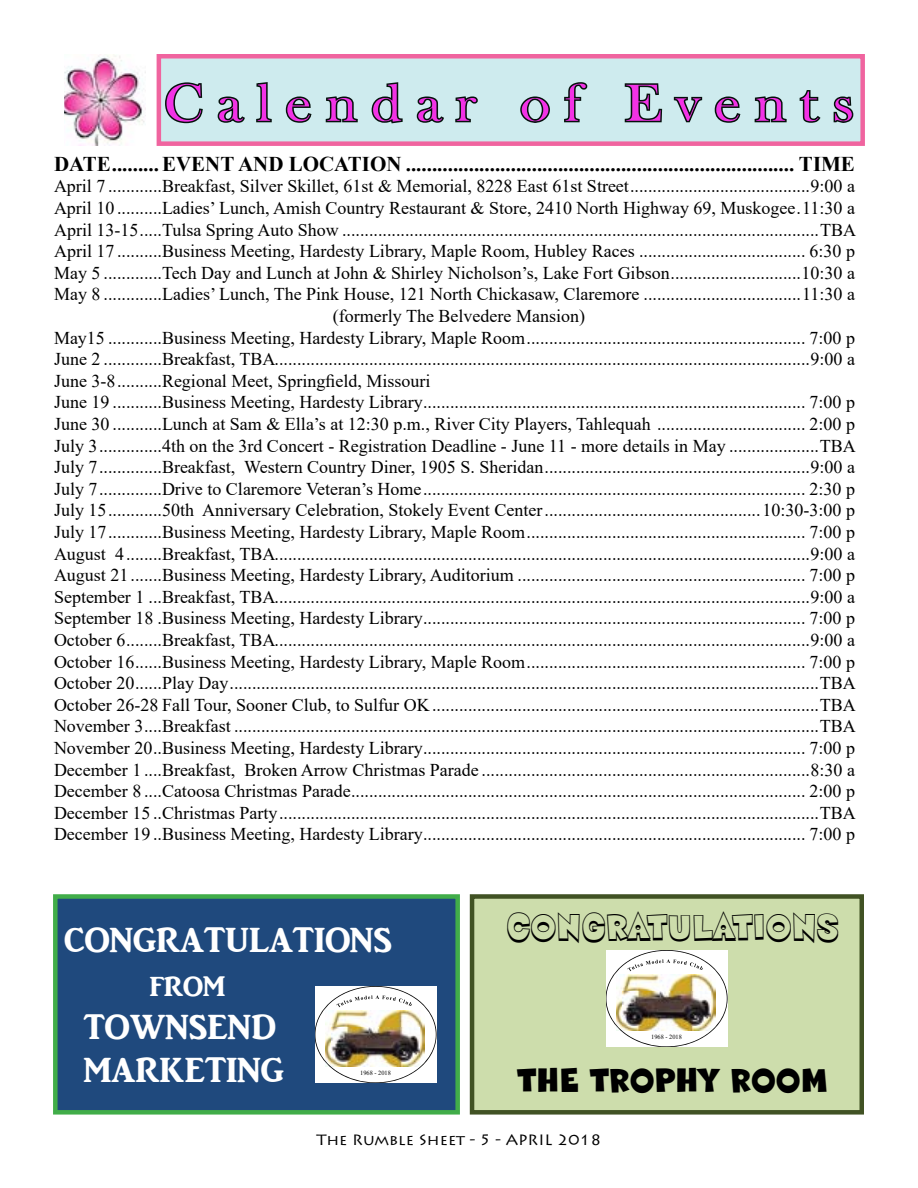
<style>
.page{position:relative;width:918px;height:1188px;background:#fff}
.page>*{position:absolute;margin:0;border:0;box-sizing:border-box;transform-origin:0 0}
.t1{font:54px "Bask Old Face";color:#f232e5;scale:1.08 1}
.t2{font:36px "ARJULIAN";color:#fff}
.t3{font:36px "Sneakerhead BTN Shadow";color:#000}
.t4{font:36px "Sneakerhead BTN";color:#000}
.t5{font:700 21px "Times New Roman";color:#000}
.t6{font:18px "Times New Roman";color:#000}
.t7{font:15px "Lithos Pro";color:#000;scale:1.04 1}
.t8{font:6.3px "Times New Roman";color:#000}
</style>
<div class="page">
<div style="left:157px;top:54px;width:708px;height:92px;background:#ceebee;border:4px solid #f0649f"></div>
<svg style="left:165px;top:82px;width:38px;height:42px"></svg>
<svg style="left:217px;top:96px;width:28px;height:27px"></svg>
<svg style="left:256px;top:82px;width:16px;height:41px"></svg>
<svg style="left:285px;top:96px;width:27px;height:27px"></svg>
<svg style="left:325px;top:96px;width:33px;height:27px"></svg>
<svg style="left:371px;top:82px;width:32px;height:42px"></svg>
<svg style="left:416px;top:96px;width:28px;height:27px"></svg>
<svg style="left:455px;top:96px;width:23px;height:27px"></svg>
<svg style="left:520px;top:96px;width:30px;height:27px"></svg>
<svg style="left:564px;top:82px;width:24px;height:41px"></svg>
<svg style="left:624px;top:83px;width:39px;height:40px"></svg>
<svg style="left:673px;top:96px;width:30px;height:27px"></svg>
<svg style="left:714px;top:96px;width:27px;height:27px"></svg>
<svg style="left:754px;top:96px;width:33px;height:27px"></svg>
<svg style="left:799px;top:90px;width:22px;height:33px"></svg>
<svg style="left:833px;top:96px;width:21px;height:27px"></svg>
<div style="left:53px;top:894px;width:407px;height:221px;background:#1f497d;border:4px solid #41ad49"></div>
<div style="left:470px;top:894px;width:394px;height:221px;background:#cdddac;border:4px solid #415224"></div>
<svg style="left:315px;top:986px;width:121px;height:97px"></svg>
<img style="left:332px;top:1027px;width:88px;height:35px">
<svg style="left:606px;top:950px;width:121px;height:97px"></svg>
<img style="left:623px;top:991px;width:88px;height:35px">
<img style="left:65px;top:54px;width:81px;height:92px">
<h1 class="t1" style="left:164px;top:73px;width:641px">C a l e n d a r o f E v e n t s</h1>
<p class="t5" style="left:54px;top:149px;width:803px">DATE.........EVENT AND LOCATION .......................................................................... TIME</p>
<p class="t6" style="left:54px;top:174px;width:802px">April 7 ............Breakfast, Silver Skillet, 61st &amp; Memorial, 8228 East 61st Street........................................9:00 a</p>
<p class="t6" style="left:54px;top:195px;width:803px">April 10 ..........Ladies’ Lunch, Amish Country Restaurant &amp; Store, 2410 North Highway 69, Muskogee.11:30 a</p>
<p class="t6" style="left:54px;top:217px;width:803px">April 13-15.....Tulsa Spring Auto Show ..........................................................................................................TBA</p>
<p class="t6" style="left:54px;top:239px;width:802px">April 17 ..........Business Meeting, Hardesty Library, Maple Room, Hubley Races ..................................... 6:30 p</p>
<p class="t6" style="left:54px;top:260px;width:802px">May 5 .............Tech Day and Lunch at John &amp; Shirley Nicholson’s, Lake Fort Gibson.............................10:30 a</p>
<p class="t6" style="left:54px;top:282px;width:803px">May 8 .............Ladies’ Lunch, The Pink House, 121 North Chickasaw, Claremore ...................................11:30 a</p>
<p class="t6" style="left:333px;top:303px;width:254px">(formerly The Belvedere Mansion)</p>
<p class="t6" style="left:54px;top:325px;width:803px">May15 ............Business Meeting, Hardesty Library, Maple Room.............................................................. 7:00 p</p>
<p class="t6" style="left:54px;top:347px;width:803px">June 2 .............Breakfast, TBA.......................................................................................................................9:00 a</p>
<p class="t6" style="left:54px;top:368px;width:378px">June 3-8..........Regional Meet, Springfield, Missouri</p>
<p class="t6" style="left:54px;top:390px;width:803px">June 19 ...........Business Meeting, Hardesty Library..................................................................................... 7:00 p</p>
<p class="t6" style="left:54px;top:411px;width:803px">June 30 ...........Lunch at Sam &amp; Ella’s at 12:30 p.m., River City Players, Tahlequah ................................. 2:00 p</p>
<p class="t6" style="left:54px;top:433px;width:803px">July 3..............4th on the 3rd Concert - Registration Deadline - June 11 - more details in May ....................TBA</p>
<p class="t6" style="left:54px;top:455px;width:803px">July 7..............Breakfast, Western Country Diner, 1905 S. Sheridan...........................................................9:00 a</p>
<p class="t6" style="left:54px;top:476px;width:803px">July 7..............Drive to Claremore Veteran’s Home..................................................................................... 2:30 p</p>
<p class="t6" style="left:54px;top:498px;width:802px">July 15............50th Anniversary Celebration, Stokely Event Center................................................10:30-3:00 p</p>
<p class="t6" style="left:54px;top:519px;width:803px">July 17............Business Meeting, Hardesty Library, Maple Room.............................................................. 7:00 p</p>
<p class="t6" style="left:54px;top:541px;width:803px">August 4........Breakfast, TBA.......................................................................................................................9:00 a</p>
<p class="t6" style="left:54px;top:563px;width:803px">August 21.......Business Meeting, Hardesty Library, Auditorium ................................................................ 7:00 p</p>
<p class="t6" style="left:54px;top:584px;width:803px">September 1 ...Breakfast, TBA.......................................................................................................................9:00 a</p>
<p class="t6" style="left:54px;top:606px;width:803px">September 18 .Business Meeting, Hardesty Library..................................................................................... 7:00 p</p>
<p class="t6" style="left:54px;top:627px;width:803px">October 6........Breakfast, TBA.......................................................................................................................9:00 a</p>
<p class="t6" style="left:54px;top:649px;width:803px">October 16......Business Meeting, Hardesty Library, Maple Room.............................................................. 7:00 p</p>
<p class="t6" style="left:54px;top:671px;width:803px">October 20......Play Day...................................................................................................................................TBA</p>
<p class="t6" style="left:54px;top:692px;width:803px">October 26-28 Fall Tour, Sooner Club, to Sulfur OK......................................................................................TBA</p>
<p class="t6" style="left:54px;top:714px;width:803px">November 3....Breakfast ..................................................................................................................................TBA</p>
<p class="t6" style="left:54px;top:735px;width:803px">November 20..Business Meeting, Hardesty Library..................................................................................... 7:00 p</p>
<p class="t6" style="left:54px;top:757px;width:803px">December 1 ....Breakfast, Broken Arrow Christmas Parade .........................................................................8:30 a</p>
<p class="t6" style="left:54px;top:779px;width:803px">December 8 ....Catoosa Christmas Parade..................................................................................................... 2:00 p</p>
<p class="t6" style="left:54px;top:800px;width:803px">December 15 ..Christmas Party........................................................................................................................TBA</p>
<p class="t6" style="left:54px;top:822px;width:802px">December 19 ..Business Meeting, Hardesty Library..................................................................................... 7:00 p</p>
<h2 class="t2" style="left:64px;top:921px;width:329px">CONGRATULATIONS</h2>
<h2 class="t2" style="left:149px;top:964px;width:78px">from</h2>
<h2 class="t2" style="left:84px;top:1008px;width:193px">TOWNSEND</h2>
<h2 class="t2" style="left:84px;top:1051px;width:202px">MARKETING</h2>
<p class="t8" style="left:360px;top:1069px;width:32px">1968 - 2018</p>
<h2 class="t3" style="left:506px;top:904px;width:334px">CONGRATULATIONS</h2>
<p class="t8" style="left:651px;top:1033px;width:32px">1968 - 2018</p>
<h2 class="t4" style="left:517px;top:1061px;width:312px">THE TROPHY ROOM</h2>
<p class="t7" style="left:316px;top:1131px;width:276px">The Rumble Sheet - 5 - APRIL 2018</p>
</div>
